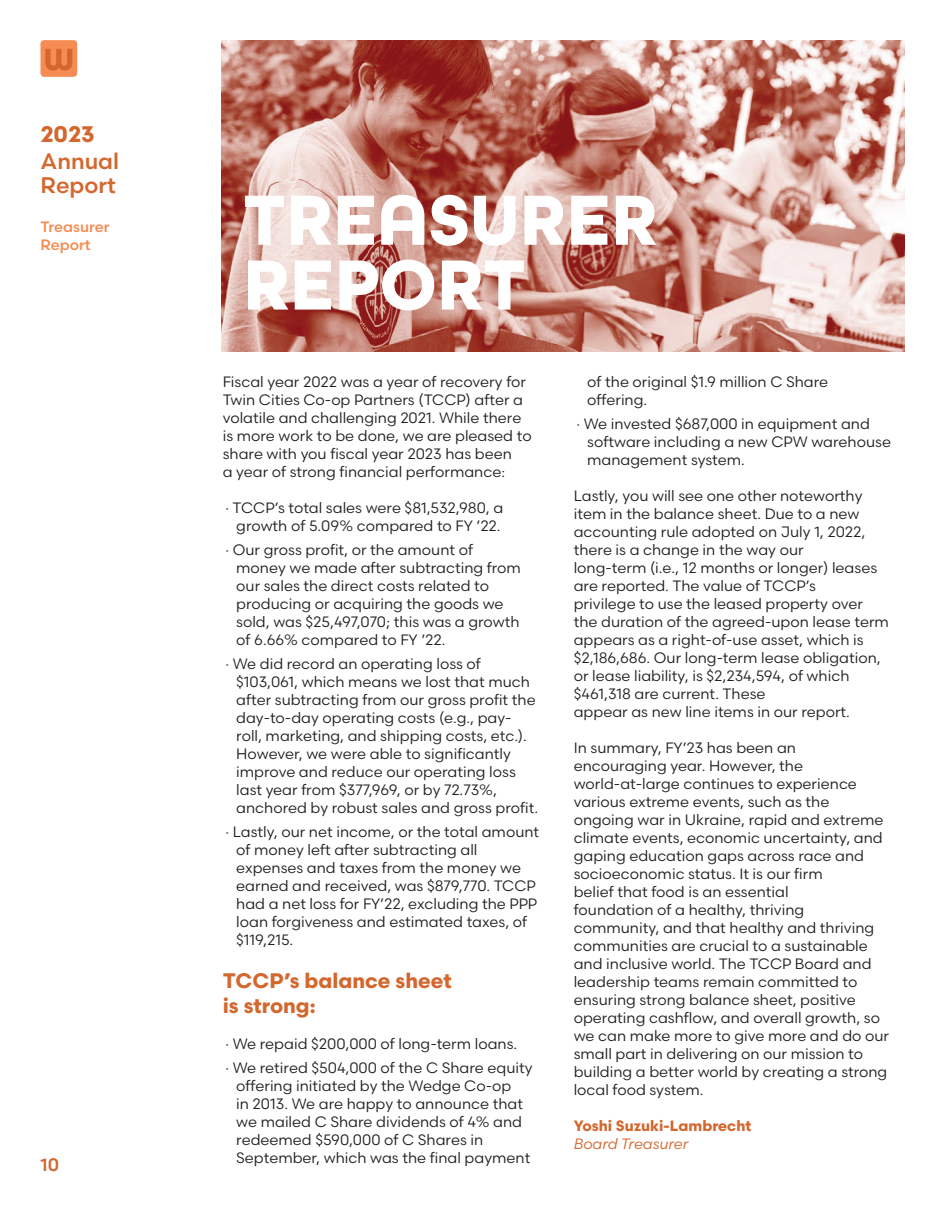
<style>
.page{position:relative;width:945px;height:1215px;background:#fff}
.page>*{position:absolute;margin:0;border:0;box-sizing:border-box;transform-origin:0 0}
.t1{font:700 75px/64.8px "All Round Gothic";color:#fff}
.t2{font:500 22.5px/24px "Scandia";color:#d3672e}
.t3{font:700 22.5px "Scandia";color:#d3672e}
.t4{font:700 21px/25.2px "Scandia";color:#d3672e}
.t5{font:500 18px "Scandia";color:#d3672e}
.t6{font:15px/18px "Scandia";color:#231f20}
.t7{font:700 15px "Scandia";color:#d3672e}
.t8{font:500 15px/18px "Scandia";color:#f68c53}
.t9{font:italic 15px "Scandia";color:#d3672e}
</style>
<div class="page">
<div style="left:40px;top:40px;width:37px;height:37px;background:#f68c53;border-radius:4px"></div>
<svg style="left:45px;top:49px;width:27px;height:22px"></svg>
<img style="left:222px;top:40px;width:682px;height:312px">
<h2 class="t3" style="left:40px;top:120px;width:56px">2023</h2>
<h2 class="t2" style="left:40px;top:148px;width:80px">Annual<br>Report</h2>
<p class="t8" style="left:40px;top:217px;width:71px">Treasurer<br>Report</p>
<p class="t5" style="left:40px;top:1153px;width:20px">10</p>
<h1 class="t1" style="left:243px;top:188px;width:416px">TREASURER<br>REPORT</h1>
<p class="t6" style="left:223px;top:372px;width:310px">Fiscal year 2022 was a year of recovery for Twin Cities Co-op Partners (TCCP) after a volatile and challenging 2021. While there is more work to be done, we are pleased to share with you fiscal year 2023 has been<br>a year of strong financial performance:</p>
<p class="t6" style="left:225px;top:498px;width:279px;text-align:center">· TCCP’s total sales were $81,532,980, a growth of 5.09% compared to FY ’22.</p>
<p class="t6" style="left:236px;top:540px;width:286px;text-indent:-11px">· Our gross profit, or the amount of money we made after subtracting from our sales the direct costs related to producing or acquiring the goods we sold, was $25,497,070; this was a growth of 6.66% compared to FY ’22.</p>
<p class="t6" style="left:236px;top:654px;width:303px;text-indent:-11px">· We did record an operating loss of $103,061, which means we lost that much after subtracting from our gross profit the day-to-day operating costs (e.g., pay&shy;roll, marketing, and shipping costs, etc.).<br>However, we were able to significantly improve and reduce our operating loss last year from $377,969, or by 72.73%, anchored by robust sales and gross profit.</p>
<p class="t6" style="left:236px;top:822px;width:305px;text-indent:-11px">· Lastly, our net income, or the total amount of money left after subtracting all expenses and taxes from the money we earned and received, was $879,770. TCCP had a net loss for FY’22, excluding the PPP loan forgiveness and estimated taxes, of $119,215.</p>
<h3 class="t4" style="left:223px;top:967px;width:231px">TCCP’s balance sheet is strong:</h3>
<p class="t6" style="left:225px;top:1032px;width:309px;line-height:24px">· We repaid $200,000 of long-term loans.<br>· We retired $504,000 of the C Share equity</p>
<p class="t6" style="left:236px;top:1077px;width:296px">offering initiated by the Wedge Co-op<br>in 2013. We are happy to announce that we mailed C Share dividends of 4% and redeemed $590,000 of C Shares in September, which was the final payment</p>
<p class="t6" style="left:587px;top:372px;width:242px">of the original $1.9 million C Share offering.</p>
<p class="t6" style="left:587px;top:414px;width:305px;text-indent:-11px">· We invested $687,000 in equipment and software including a new CPW warehouse management system.</p>
<p class="t6" style="left:574px;top:486px;width:317px">Lastly, you will see one other noteworthy item in the balance sheet. Due to a new accounting rule adopted on July 1, 2022, there is a change in the way our<br>long-term (i.e., 12 months or longer) leases are reported. The value of TCCP’s<br>privilege to use the leased property over the duration of the agreed-upon lease term appears as a right-of-use asset, which is $2,186,686. Our long-term lease obligation, or lease liability, is $2,234,594, of which $461,318 are current. These<br>appear as new line items in our report.</p>
<p class="t6" style="left:574px;top:738px;width:317px">In summary, FY’23 has been an encouraging year. However, the world-at-large continues to experience various extreme events, such as the ongoing war in Ukraine, rapid and extreme climate events, economic uncertainty, and gaping education gaps across race and socioeconomic status. It is our firm<br>belief that food is an essential<br>foundation of a healthy, thriving community, and that healthy and thriving communities are crucial to a sustainable and inclusive world. The TCCP Board and leadership teams remain committed to ensuring strong balance sheet, positive operating cashflow, and overall growth, so we can make more to give more and do our small part in delivering on our mission to building a better world by creating a strong local food system.</p>
<p class="t7" style="left:574px;top:1116px;width:179px">Yoshi Suzuki-Lambrecht</p>
<p class="t9" style="left:574px;top:1134px;width:116px">Board Treasurer</p>
</div>
